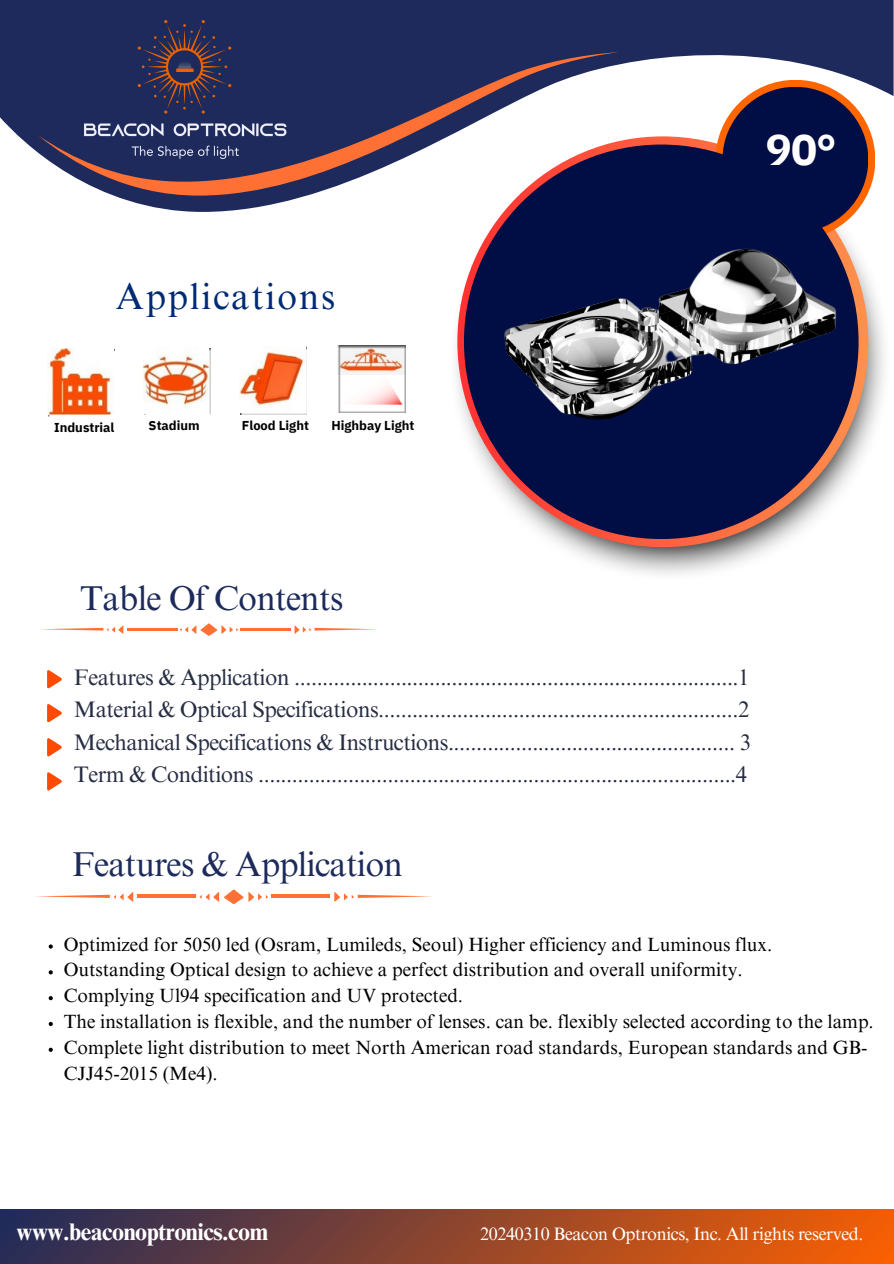
<style>
.page{position:relative;width:894px;height:1264px;background:#fff}
.page>*{position:absolute;margin:0;border:0;box-sizing:border-box;transform-origin:0 0}
.t1{font:700 43.5px "IBM Plex Sans";color:#fefefe}
.t2{font:36.6px "Times NRMT Pro";letter-spacing:.05em;color:#002b72}
.t3{font:34.5px "Times NRMT Pro";letter-spacing:-.02em;color:#1d2b5b}
.t4{font:700 24px "Times NRMT Pro";letter-spacing:-.02em;color:#fff}
.t5{font:22.5px/32.7px "Times NRMT Pro";letter-spacing:-.02em;color:#272e44;text-align:justify}
.t6{font:19.2px/25.8px "Times NRMT Pro";color:#000}
.t7{font:18px "Times NRMT Pro";letter-spacing:-.02em;color:#fff}
.t8{font:700 12.9px "IBM Plex Sans";color:#000}
</style>
<div class="page">
<img style="left:455px;top:212px;width:429px;height:363px">
<svg style="left:0;top:0;width:893px;height:212px;fill:#1d2a5b"></svg>
<svg style="left:38px;top:52px;width:581px;height:144px;fill:#1d2a5b"></svg>
<svg style="left:47px;top:670px;width:15px;height:18px"></svg>
<svg style="left:47px;top:704px;width:15px;height:18px"></svg>
<svg style="left:47px;top:738px;width:15px;height:18px"></svg>
<svg style="left:47px;top:772px;width:15px;height:18px"></svg>
<svg style="left:457px;top:136px;width:411px;height:411px;background:#fa5f42"></svg>
<div style="left:715px;top:80px;width:160px;height:159px;background:#f60;border-radius:50%"></div>
<div style="left:464px;top:144px;width:394px;height:395px;background:#010e45;border-radius:50%"></div>
<div style="left:722px;top:87px;width:146px;height:146px;background:#010e45;border-radius:50%"></div>
<svg style="left:199px;top:889px;width:69px;height:15px"></svg>
<svg style="left:334px;top:892px;width:98px;height:9px"></svg>
<hr style="left:271px;top:894px;width:59px;height:4px;background:#ff7035">
<svg style="left:36px;top:892px;width:97px;height:9px"></svg>
<hr style="left:137px;top:894px;width:59px;height:4px;background:#ff7035">
<svg style="left:180px;top:623px;width:58px;height:12px"></svg>
<svg style="left:294px;top:625px;width:83px;height:9px"></svg>
<hr style="left:241px;top:628px;width:50px;height:2px;background:#ff7035">
<svg style="left:40px;top:625px;width:83px;height:9px"></svg>
<hr style="left:127px;top:628px;width:50px;height:2px;background:#ff7035">
<div style="left:0;top:1209px;width:893px;height:54px;background:linear-gradient(to right,#232b59,#f75f03)"></div>
<img style="left:81px;top:118px;width:208px;height:40px">
<img style="left:92px;top:20px;width:186px;height:97px">
<svg style="left:178px;top:61px;width:13px;height:13px"></svg>
<img style="left:175px;top:68px;width:19px;height:8px">
<hr style="left:174px;top:72px;width:24px;height:3px;background:#1d2b5b">
<svg style="left:49px;top:944px;width:4px;height:4px"></svg>
<svg style="left:49px;top:970px;width:4px;height:4px"></svg>
<svg style="left:49px;top:996px;width:4px;height:4px"></svg>
<svg style="left:49px;top:1021px;width:4px;height:5px"></svg>
<svg style="left:49px;top:1047px;width:4px;height:4px"></svg>
<img style="left:473px;top:219px;width:385px;height:254px">
<img style="left:209px;top:348px;width:1px;height:66px">
<img style="left:240px;top:413px;width:66px;height:1px">
<img style="left:47px;top:348px;width:66px;height:67px">
<img style="left:143px;top:349px;width:66px;height:59px">
<img style="left:239px;top:349px;width:66px;height:59px">
<img style="left:337px;top:345px;width:69px;height:68px">
<img style="left:337px;top:346px;width:1px;height:28px">
<img style="left:338px;top:345px;width:67px;height:68px">
<p class="t2" style="left:116px;top:283px;width:221px">Applications</p>
<p class="t8" style="left:54px;top:419px;width:62px">Industrial</p>
<p class="t8" style="left:149px;top:417px;width:52px">Stadium</p>
<p class="t8" style="left:242px;top:417px;width:69px">Flood Light</p>
<p class="t8" style="left:331px;top:416px;width:85px">Highbay Light</p>
<p class="t1" style="left:765px;top:120px;width:72px">90°</p>
<p class="t3" style="left:80px;top:585px;width:264px">Table Of Contents</p>
<p class="t5" style="left:74px;top:663px;width:678px">Features &amp; Application ...............................................................................1<br>Material &amp; Optical Specifications................................................................2<br>Mechanical Specifications &amp; Instructions................................................... 3<br>Term &amp; Conditions .....................................................................................4</p>
<p class="t3" style="left:72px;top:851px;width:332px">Features &amp; Application</p>
<p class="t6" style="left:64px;top:933px;width:709px">Optimized for 5050 led (Osram, Lumileds, Seoul) Higher efficiency and Luminous flux.</p>
<h1 class="t6" style="left:64px;top:959px;width:680px">Outstanding Optical design to achieve a perfect distribution and overall uniformity.</h1>
<p class="t6" style="left:64px;top:985px;width:401px">Complying Ul94 specification and UV protected.</p>
<p class="t6" style="left:64px;top:1011px;width:811px">The installation is flexible, and the number of lenses. can be. flexibly selected according to the lamp.</p>
<h2 class="t6" style="left:64px;top:1036px;width:805px">Complete light distribution to meet North American road standards, European standards and GB-<br>CJJ45-2015 (Me4).</h2>
<p class="t4" style="left:17px;top:1223px;width:253px">www.beaconoptronics.com</p>
<p class="t7" style="left:480px;top:1226px;width:384px">20240310 Beacon Optronics, Inc. All rights reserved.</p>
</div>
